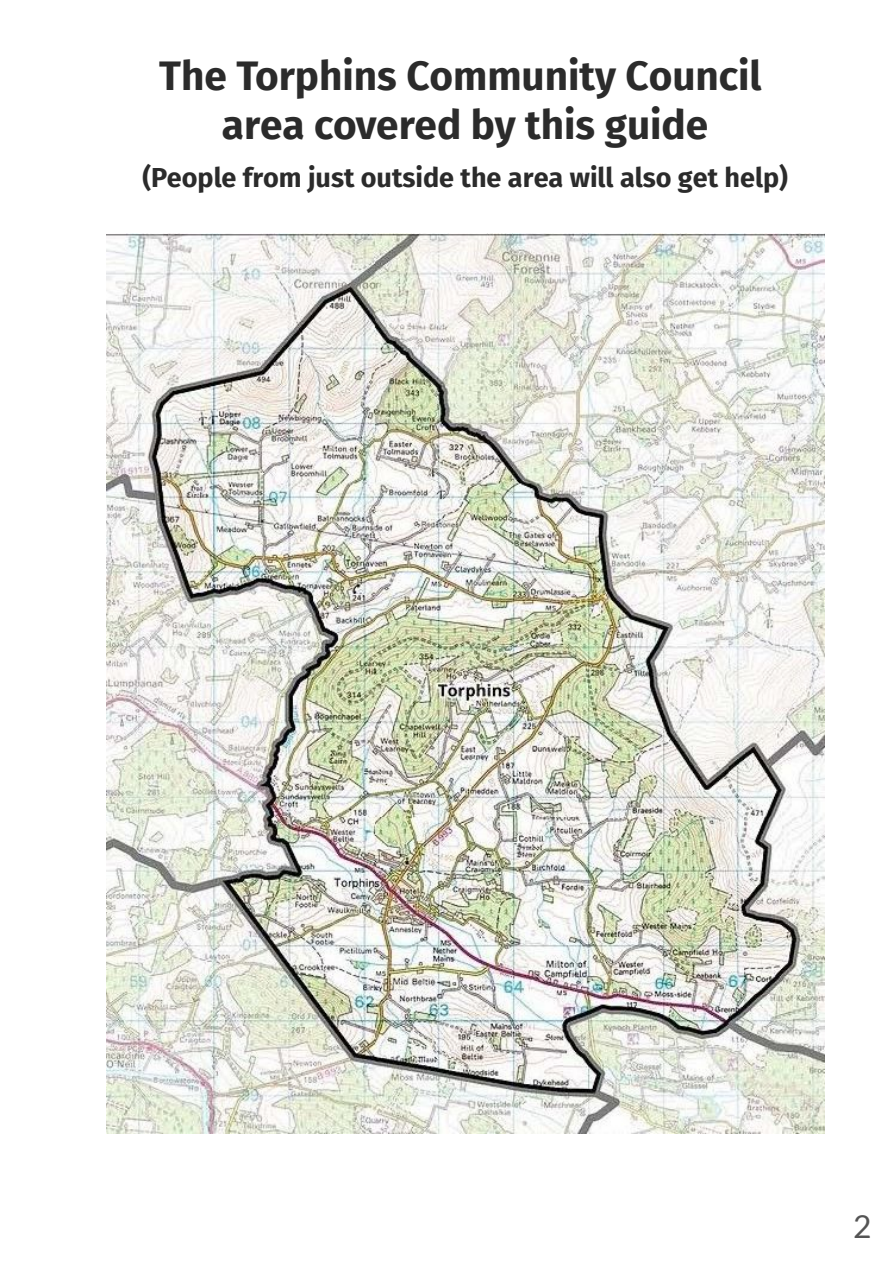
<style>
.page{position:relative;width:894px;height:1263px;background:#fff}
.page>*{position:absolute;margin:0;border:0;box-sizing:border-box;transform-origin:0 0}
.t1{font:700 40.5px/48.4px "Fira Sans";color:#2b2b2b;text-align:center}
.t2{font:31.5px "Lato";color:#545454}
.t3{font:700 27px "Fira Sans";color:#2b2b2b}
</style>
<div class="page">
<img style="left:107px;top:233px;width:717px;height:901px">
<p class="t1" style="left:159px;top:49px;width:604px">The Torphins Community Council area covered by this guide</p>
<p class="t3" style="left:142px;top:155px;width:647px">(People from just outside the area will also get help)</p>
<p class="t2" style="left:853px;top:1206px;width:20px">2</p>
</div>
